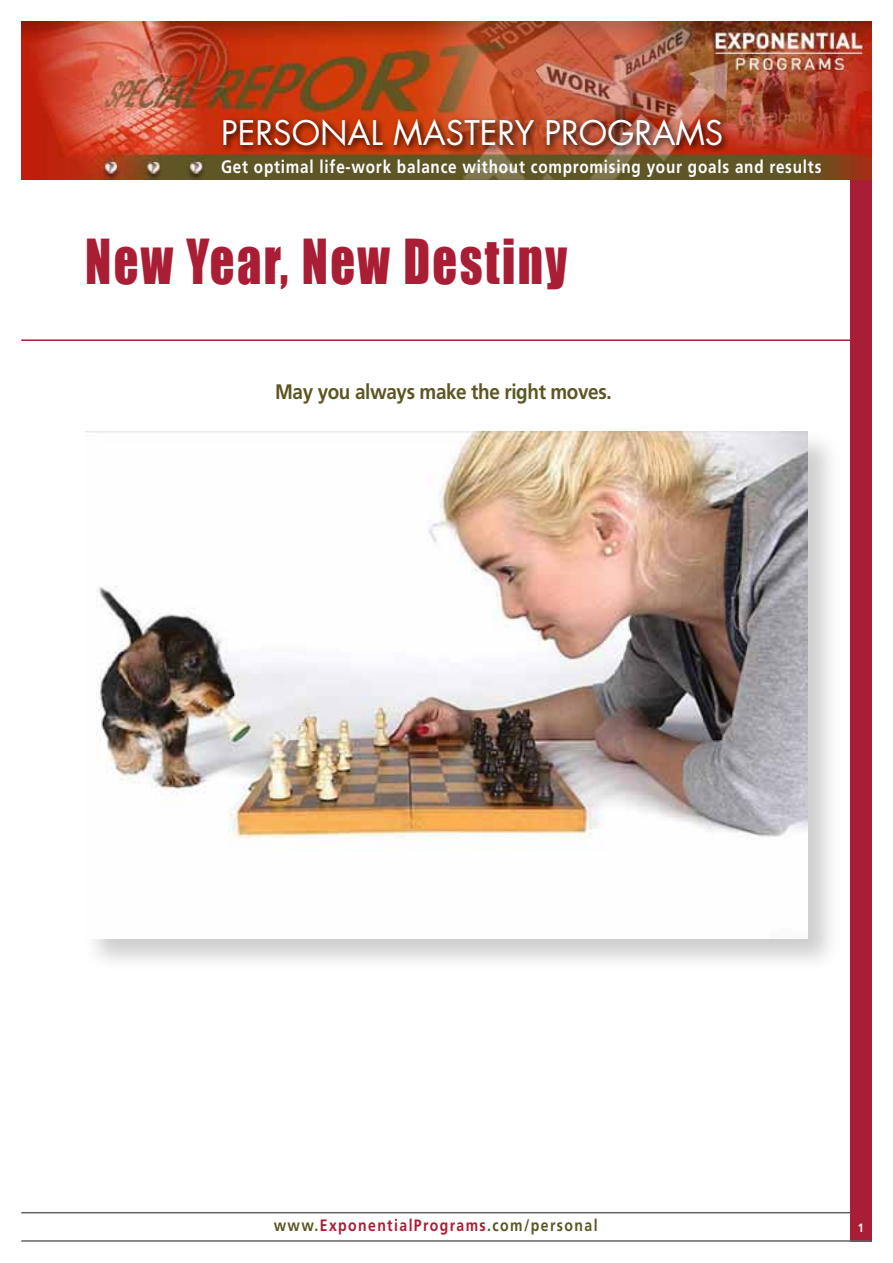
<style>
.page{position:relative;width:893px;height:1263px;background:#fff}
.page>*{position:absolute;margin:0;border:0;box-sizing:border-box;transform-origin:0 0}
.t1{font:57px "Impact";letter-spacing:.05em;color:#aa1e35;scale:.85 1}
.t2{font:33px "Futura";color:#fff}
.t3{font:700 21px "Frutiger";letter-spacing:-.02em;color:#5d5624;scale:.9 1}
.t4{font:700 18px "Frutiger";letter-spacing:.05em;color:#fff;scale:.85 1}
.t5{font:700 16.5px "Frutiger";letter-spacing:.1em;color:#aa1e35;scale:.85 1}
.t6{font:700 12px "Frutiger";color:#fff;scale:.9 1}
.s1{color:#5d5624}
</style>
<div class="page">
<hr style="left:21px;top:1212px;width:850px;height:1px;background:#626568">
<div style="left:850px;top:181px;width:22px;height:1061px;background:#aa1e35"></div>
<hr style="left:21px;top:339px;width:850px;height:2px;background:#aa1e35">
<hr style="left:21px;top:1240px;width:850px;height:2px;background:#626568">
<img style="left:21px;top:21px;width:851px;height:159px">
<div style="left:220px;top:115px;width:509px;height:37px;background:#000;opacity:.9"></div>
<div style="left:80px;top:427px;width:761px;height:544px;background:#000;opacity:.2"></div>
<img style="left:85px;top:432px;width:723px;height:507px">
<h2 class="t2" style="left:221px;top:110px;width:504px">PERSONAL MASTERY PROGRAMS</h2>
<p class="t4" style="left:221px;top:157px;width:708px">Get optimal life-work balance without compromising your goals and results</p>
<h1 class="t1" style="left:85px;top:218px;width:569px">New Year, New Destiny</h1>
<p class="t3" style="left:275px;top:379px;width:375px">May you always make the right moves.</p>
<p class="t5" style="left:274px;top:1215px;width:383px"><span class="s1">www.</span>ExponentialPrograms<span class="s1">.com/personal</span></p>
<p class="t6" style="left:858px;top:1220px;width:8px">1</p>
</div>
